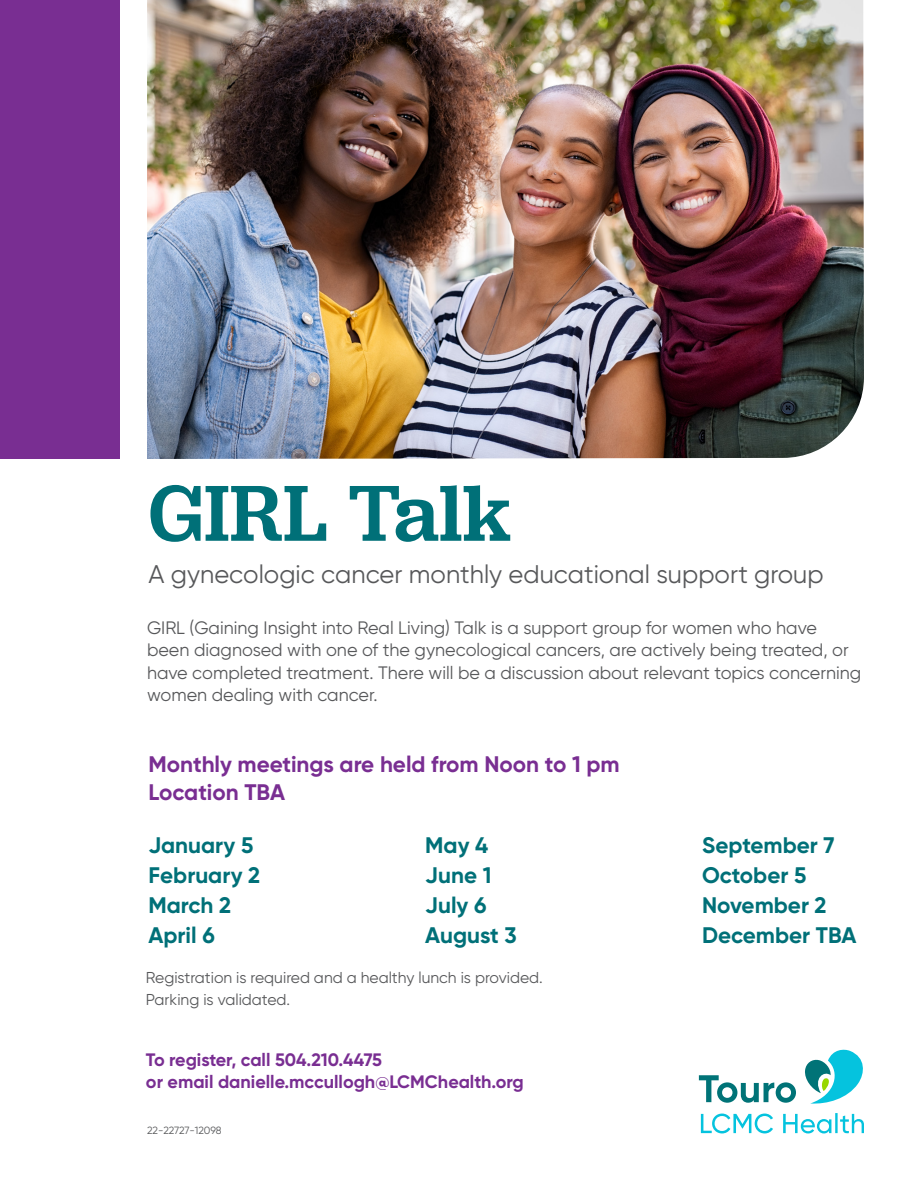
<style>
.page{position:relative;width:918px;height:1188px;background:#fff}
.page>*{position:absolute;margin:0;border:0;box-sizing:border-box;transform-origin:0 0}
._48_54_headline_-_me{font:500 82.5px "Jubilat";color:#007078}
._18_21_lead-in_-_reg{font:25.5px "Gilroy";color:#57585a}
._15_18_subhead_-_bol{font:700 22.5px/30px "Gilroy";color:#007078}
._10_12_body_copy_-_r{font:700 22.5px/28.5px "Gilroy";color:#792e92}
._12_15_alt_body_copy{font:18px/22.5px "Gilroy";color:#57585a}
._10_12_body_copy_-_r-2{font:700 18px/21.8px "Gilroy";color:#792e92}
._10_12_body_copy_-_r-3{font:15.75px/21.8px "Gilroy";color:#57585a}
._12_15_alt_body_copy-2{font:10.5px "Gilroy";color:#57585a}
</style>
<div class="page">
<img style="left:147px;top:0;width:717px;height:459px">
<div style="left:0;top:0;width:120px;height:459px;background:#792e92"></div>
<svg style="left:701px;top:1113px;width:163px;height:20px"></svg>
<svg style="left:699px;top:1075px;width:97px;height:28px"></svg>
<svg style="left:805px;top:1050px;width:58px;height:54px"></svg>
<p class="_48_54_headline_-_me" style="left:148px;top:460px;width:364px">GIRL Talk</p>
<p class="_18_21_lead-in_-_reg" style="left:148px;top:558px;width:677px">A gynecologic cancer monthly educational support group</p>
<p class="_12_15_alt_body_copy" style="left:147px;top:616px;width:716px">GIRL (Gaining Insight into Real Living) Talk is a support group for women who have been diagnosed with one of the gynecological cancers, are actively being treated, or have completed treatment. There will be a discussion about relevant topics concerning women dealing with cancer.</p>
<p class="_10_12_body_copy_-_r" style="left:148px;top:749px;width:473px">Monthly meetings are held from Noon to 1 pm<br>Location TBA</p>
<p class="_15_18_subhead_-_bol" style="left:148px;top:830px;width:113px">January 5<br>February 2<br>March 2<br>April 6</p>
<p class="_15_18_subhead_-_bol" style="left:425px;top:830px;width:93px">May 4<br>June 1<br>July 6<br>August 3</p>
<p class="_15_18_subhead_-_bol" style="left:702px;top:830px;width:156px">September 7<br>October 5<br>November 2<br>December TBA</p>
<p class="_10_12_body_copy_-_r-3" style="left:146px;top:966px;width:398px">Registration is required and a healthy lunch is provided.<br>Parking is validated.</p>
<p class="_10_12_body_copy_-_r-2" style="left:146px;top:1049px;width:379px">To register, call 504.210.4475<br>or email danielle.mccullogh@LCMChealth.org</p>
<p class="_12_15_alt_body_copy-2" style="left:147px;top:1124px;width:76px">22-22727-12098</p>
</div>
